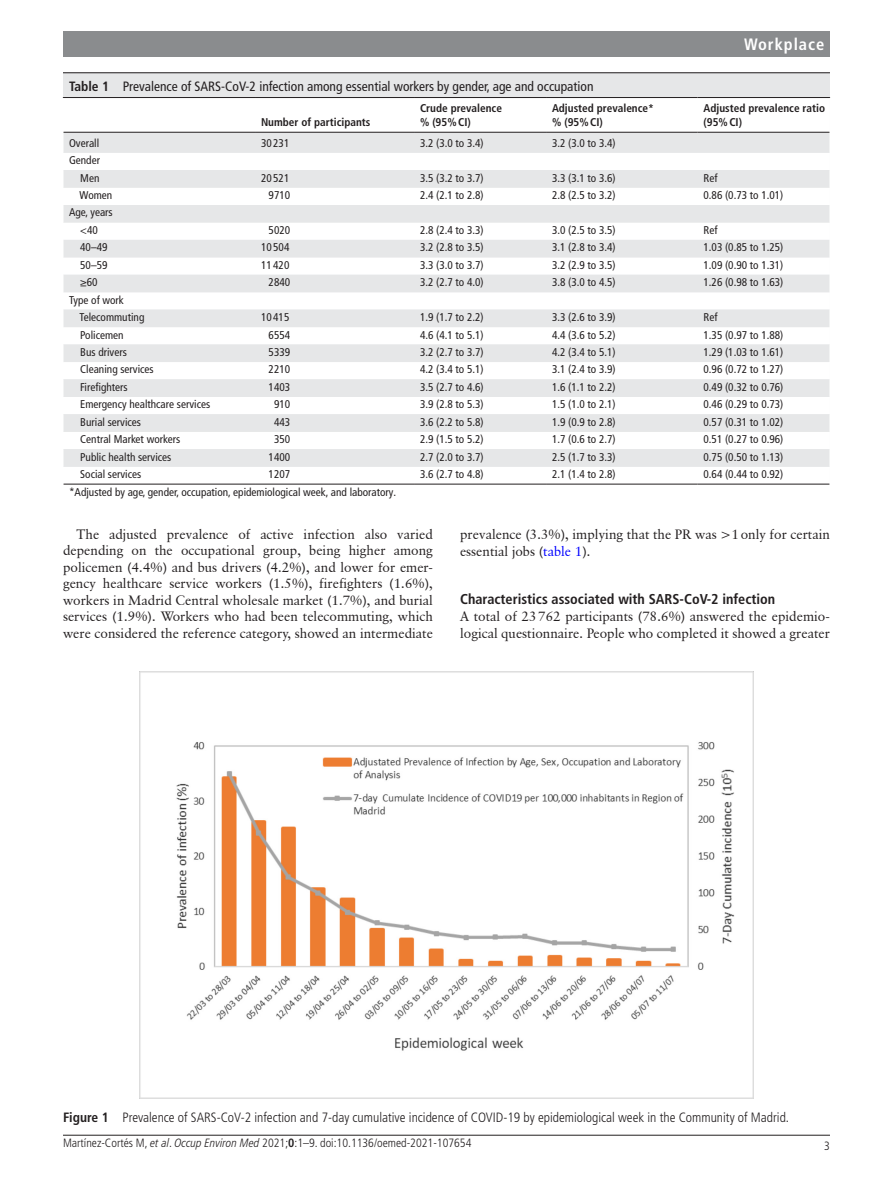
<style>
.page{position:relative;width:893px;height:1191px;background:#fff}
.page>*{position:absolute;margin:0;border:0;box-sizing:border-box;transform-origin:0 0}
.t1{font:700 condensed 16.5px "Frutiger LT Pro";letter-spacing:.055em;color:#fff}
.t2{font:700 condensed 14.25px "Frutiger LT Pro";color:#231f20}
.t3{font:13.5px/16.5px "Classical Garamond BT";color:#231f20}
.t4{font:300 condensed 13.5px "Frutiger LT Pro";color:#231f20}
.t5{font:condensed 13.5px "Frutiger LT Pro";color:#231f20}
.t6{font:300 condensed 12px "Frutiger LT Pro";color:#231f20}
.t7{font:condensed 11.25px/17.4px "Frutiger LT Pro";color:#231f20;text-align:right}
.t8{font:700 condensed 11.25px/14.2px "Frutiger LT Pro";color:#231f20}
.s1{font-weight:700}
.s2{color:#00f}
.s3{font-style:italic}
</style>
<div class="page">
<hr style="left:63px;top:1134px;width:767px;height:1px;background:#231f20">
<div style="left:63px;top:31px;width:767px;height:25px;background:#8a8c8e"></div>
<div style="left:63px;top:72px;width:767px;height:423px;background:#e6e7e8"></div>
<hr style="left:63px;top:72px;width:767px;height:1px;background:#231f20">
<div style="left:64px;top:98px;width:766px;height:386px;background:#fff"></div>
<svg style="left:64px;top:133px;width:766px;height:333px"></svg>
<div style="left:63px;top:484px;width:767px;height:11px;background:#fff"></div>
<hr style="left:63px;top:97px;width:192px;height:1px;background:#231f20">
<hr style="left:63px;top:132px;width:192px;height:1px;background:#231f20">
<hr style="left:255px;top:97px;width:159px;height:1px;background:#231f20">
<hr style="left:255px;top:132px;width:159px;height:1px;background:#231f20">
<hr style="left:414px;top:97px;width:132px;height:1px;background:#231f20">
<hr style="left:414px;top:132px;width:132px;height:1px;background:#231f20">
<hr style="left:546px;top:97px;width:152px;height:1px;background:#231f20">
<hr style="left:546px;top:132px;width:152px;height:1px;background:#231f20">
<hr style="left:698px;top:97px;width:132px;height:1px;background:#231f20">
<hr style="left:698px;top:132px;width:132px;height:1px;background:#231f20">
<hr style="left:63px;top:484px;width:192px;height:1px;background:#231f20">
<hr style="left:255px;top:484px;width:159px;height:1px;background:#231f20">
<hr style="left:414px;top:484px;width:132px;height:1px;background:#231f20">
<hr style="left:546px;top:484px;width:152px;height:1px;background:#231f20">
<hr style="left:698px;top:484px;width:132px;height:1px;background:#231f20">
<hr style="left:63px;top:98px;width:1px;height:34px;background:#fff">
<svg style="left:63px;top:132px;width:1px;height:353px"></svg>
<img style="left:140px;top:671px;width:613px;height:427px">
<h1 class="t1" style="left:744px;top:34px;width:81px">Workplace</h1>
<p class="t5" style="left:69px;top:79px;width:526px"><span class="s1">Table 1</span> Prevalence of SARS-CoV-2 infection among essential workers by gender, age and occupation</p>
<p class="t8" style="left:261px;top:115px;width:111px">Number of participants</p>
<p class="t8" style="left:420px;top:101px;width:84px">Crude prevalence % (95%CI)</p>
<p class="t8" style="left:552px;top:101px;width:104px">Adjusted prevalence* % (95%CI)</p>
<p class="t8" style="left:703px;top:101px;width:123px">Adjusted prevalence ratio (95%CI)</p>
<p class="t7" style="left:69px;top:134px;width:32px">Overall</p>
<p class="t7" style="left:261px;top:134px;width:30px">30 231</p>
<p class="t7" style="left:420px;top:134px;width:65px">3.2 (3.0 to 3.4)</p>
<p class="t7" style="left:552px;top:134px;width:65px">3.2 (3.0 to 3.4)</p>
<p class="t7" style="left:69px;top:152px;width:33px">Gender<br>Men</p>
<p class="t7" style="left:261px;top:169px;width:30px">20 521</p>
<p class="t7" style="left:420px;top:169px;width:65px">3.5 (3.2 to 3.7)</p>
<p class="t7" style="left:552px;top:169px;width:65px">3.3 (3.1 to 3.6)</p>
<p class="t7" style="left:703px;top:169px;width:15px">Ref</p>
<p class="t7" style="left:80px;top:186px;width:34px">Women</p>
<p class="t7" style="left:269px;top:186px;width:23px">9710</p>
<p class="t7" style="left:420px;top:186px;width:65px">2.4 (2.1 to 2.8)</p>
<p class="t7" style="left:552px;top:186px;width:65px">2.8 (2.5 to 3.2)</p>
<p class="t7" style="left:703px;top:186px;width:81px">0.86 (0.73 to 1.01)</p>
<p class="t7" style="left:69px;top:204px;width:45px;text-align:center">Age, years &lt;40</p>
<p class="t7" style="left:269px;top:221px;width:23px">5020</p>
<p class="t7" style="left:420px;top:221px;width:65px">2.8 (2.4 to 3.3)</p>
<p class="t7" style="left:552px;top:221px;width:65px">3.0 (2.5 to 3.5)</p>
<p class="t7" style="left:703px;top:221px;width:15px">Ref</p>
<p class="t7" style="left:80px;top:239px;width:29px">40–49</p>
<p class="t7" style="left:261px;top:239px;width:30px">10 504</p>
<p class="t7" style="left:420px;top:239px;width:65px">3.2 (2.8 to 3.5)</p>
<p class="t7" style="left:552px;top:239px;width:65px">3.1 (2.8 to 3.4)</p>
<p class="t7" style="left:703px;top:239px;width:81px">1.03 (0.85 to 1.25)</p>
<p class="t7" style="left:80px;top:256px;width:29px">50–59</p>
<p class="t7" style="left:261px;top:256px;width:30px">11 420</p>
<p class="t7" style="left:420px;top:256px;width:65px">3.3 (3.0 to 3.7)</p>
<p class="t7" style="left:552px;top:256px;width:65px">3.2 (2.9 to 3.5)</p>
<p class="t7" style="left:703px;top:256px;width:81px">1.09 (0.90 to 1.31)</p>
<p class="t7" style="left:80px;top:274px;width:19px">≥60</p>
<p class="t7" style="left:269px;top:274px;width:23px">2840</p>
<p class="t7" style="left:420px;top:274px;width:65px">3.2 (2.7 to 4.0)</p>
<p class="t7" style="left:552px;top:274px;width:65px">3.8 (3.0 to 4.5)</p>
<p class="t7" style="left:703px;top:274px;width:81px">1.26 (0.98 to 1.63)</p>
<p class="t7" style="left:80px;top:291px;width:66px;text-align:left;text-indent:-11px">Type of work<br>Telecommuting</p>
<p class="t7" style="left:261px;top:308px;width:30px">10 415</p>
<p class="t7" style="left:420px;top:308px;width:65px">1.9 (1.7 to 2.2)</p>
<p class="t7" style="left:552px;top:308px;width:65px">3.3 (2.6 to 3.9)</p>
<p class="t7" style="left:703px;top:308px;width:15px">Ref</p>
<p class="t7" style="left:80px;top:326px;width:45px">Policemen</p>
<p class="t7" style="left:269px;top:326px;width:23px">6554</p>
<p class="t7" style="left:420px;top:326px;width:65px">4.6 (4.1 to 5.1)</p>
<p class="t7" style="left:552px;top:326px;width:65px">4.4 (3.6 to 5.2)</p>
<p class="t7" style="left:703px;top:326px;width:81px">1.35 (0.97 to 1.88)</p>
<p class="t7" style="left:80px;top:343px;width:48px">Bus drivers</p>
<p class="t7" style="left:269px;top:343px;width:23px">5339</p>
<p class="t7" style="left:420px;top:343px;width:65px">3.2 (2.7 to 3.7)</p>
<p class="t7" style="left:552px;top:343px;width:65px">4.2 (3.4 to 5.1)</p>
<p class="t7" style="left:703px;top:343px;width:81px">1.29 (1.03 to 1.61)</p>
<p class="t7" style="left:80px;top:361px;width:75px">Cleaning services</p>
<p class="t7" style="left:269px;top:361px;width:23px">2210</p>
<p class="t7" style="left:420px;top:361px;width:65px">4.2 (3.4 to 5.1)</p>
<p class="t7" style="left:552px;top:361px;width:65px">3.1 (2.4 to 3.9)</p>
<p class="t7" style="left:703px;top:361px;width:81px">0.96 (0.72 to 1.27)</p>
<p class="t7" style="left:80px;top:378px;width:49px">Firefighters</p>
<p class="t7" style="left:269px;top:378px;width:23px">1403</p>
<p class="t7" style="left:420px;top:378px;width:65px">3.5 (2.7 to 4.6)</p>
<p class="t7" style="left:552px;top:378px;width:65px">1.6 (1.1 to 2.2)</p>
<p class="t7" style="left:703px;top:378px;width:81px">0.49 (0.32 to 0.76)</p>
<p class="t7" style="left:80px;top:396px;width:131px">Emergency healthcare services</p>
<p class="t7" style="left:274px;top:396px;width:18px">910</p>
<p class="t7" style="left:420px;top:396px;width:65px">3.9 (2.8 to 5.3)</p>
<p class="t7" style="left:552px;top:396px;width:65px">1.5 (1.0 to 2.1)</p>
<p class="t7" style="left:703px;top:396px;width:81px">0.46 (0.29 to 0.73)</p>
<p class="t7" style="left:80px;top:413px;width:62px">Burial services</p>
<p class="t7" style="left:274px;top:413px;width:18px">443</p>
<p class="t7" style="left:420px;top:413px;width:65px">3.6 (2.2 to 5.8)</p>
<p class="t7" style="left:552px;top:413px;width:65px">1.9 (0.9 to 2.8)</p>
<p class="t7" style="left:703px;top:413px;width:81px">0.57 (0.31 to 1.02)</p>
<p class="t7" style="left:80px;top:431px;width:101px">Central Market workers</p>
<p class="t7" style="left:274px;top:431px;width:18px">350</p>
<p class="t7" style="left:420px;top:431px;width:65px">2.9 (1.5 to 5.2)</p>
<p class="t7" style="left:552px;top:431px;width:65px">1.7 (0.6 to 2.7)</p>
<p class="t7" style="left:703px;top:431px;width:81px">0.51 (0.27 to 0.96)</p>
<p class="t7" style="left:80px;top:448px;width:93px">Public health services</p>
<p class="t7" style="left:269px;top:448px;width:23px">1400</p>
<p class="t7" style="left:420px;top:448px;width:65px">2.7 (2.0 to 3.7)</p>
<p class="t7" style="left:552px;top:448px;width:65px">2.5 (1.7 to 3.3)</p>
<p class="t7" style="left:703px;top:448px;width:81px">0.75 (0.50 to 1.13)</p>
<p class="t7" style="left:80px;top:465px;width:63px">Social services</p>
<p class="t7" style="left:269px;top:465px;width:23px">1207</p>
<p class="t7" style="left:420px;top:465px;width:65px">3.6 (2.7 to 4.8)</p>
<p class="t7" style="left:552px;top:465px;width:65px">2.1 (1.4 to 2.8)</p>
<p class="t7" style="left:703px;top:465px;width:81px">0.64 (0.44 to 0.92)</p>
<p class="t7" style="left:69px;top:483px;width:329px">*Adjusted by age, gender, occupation, epidemiological week, and laboratory.</p>
<p class="t3" style="left:63px;top:526px;width:371px;text-align:justify;text-indent:14px">The adjusted prevalence of active infection also varied depending on the occupational group, being higher among policemen (4.4%) and bus drivers (4.2%), and lower for emer&shy;gency healthcare service workers (1.5%), firefighters (1.6%), workers in Madrid Central wholesale market (1.7%), and burial services (1.9%). Workers who had been telecommuting, which were considered the reference category, showed an intermediate</p>
<p class="t3" style="left:460px;top:525px;width:371px;line-height:17.1px">prevalence (3.3%), implying that the PR was &gt;1only for certain essential jobs (<span class="s2">table 1</span>).</p>
<p class="t2" style="left:460px;top:590px;width:317px">Characteristics associated with SARS-CoV-2 infection</p>
<p class="t3" style="left:460px;top:607px;width:371px;line-height:17.1px">A total of 23762 participants (78.6%) answered the epidemio&shy;logical questionnaire. People who completed it showed a greater</p>
<p class="t4" style="left:63px;top:1109px;width:728px"><span class="s1">Figure 1</span> Prevalence of SARS-CoV-2 infection and 7-day cumulative incidence of COVID-19 by epidemiological week in the Community of Madrid.</p>
<p class="t6" style="left:63px;top:1136px;width:410px">Martínez-Cortés M, <span class="s3">et al</span>. <span class="s3">Occup Environ Med</span> 2021;<span class="s1">0</span>:1–9. doi:10.1136/oemed-2021-107654</p>
<p class="t6" style="left:824px;top:1138px;width:7px">3</p>
</div>
